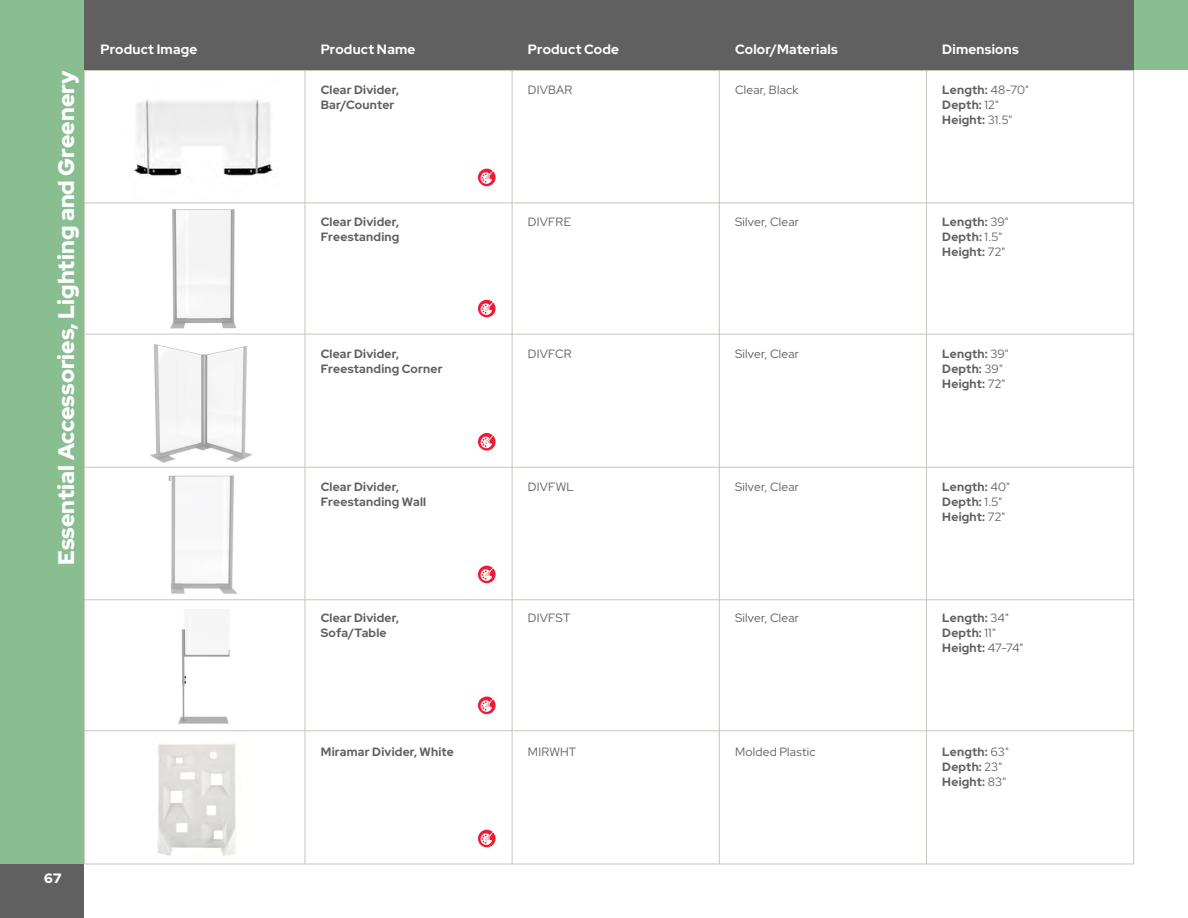
<style>
.page{position:relative;width:1188px;height:918px;background:#fff}
.page>*{position:absolute;margin:0;border:0;box-sizing:border-box;transform-origin:0 0}
.t1{font:900 22.5px "Red Hat Display";color:#fff}
.t2{font:700 13.5px "Red Hat Display";letter-spacing:.015em;color:#fff}
.t3{font:900 13.5px "Red Hat Display";color:#fff}
.t4{font:700 12px/15px "Red Hat Display";letter-spacing:.02em;color:#606060}
.t5{font:12px "Red Hat Display";letter-spacing:.02em;color:#606060}
.s1{font-weight:400}
</style>
<div class="page">
<img style="left:144px;top:731px;width:109px;height:133px">
<img style="left:133px;top:99px;width:140px;height:77px">
<img style="left:138px;top:203px;width:131px;height:131px">
<img style="left:138px;top:475px;width:131px;height:249px">
<img style="left:150px;top:344px;width:102px;height:119px">
<hr style="left:305px;top:70px;width:1px;height:794px;background:#c8c5bb">
<hr style="left:512px;top:70px;width:1px;height:794px;background:#c8c5bb">
<hr style="left:719px;top:70px;width:1px;height:794px;background:#c8c5bb">
<hr style="left:926px;top:70px;width:1px;height:794px;background:#c8c5bb">
<hr style="left:1133px;top:70px;width:1px;height:794px;background:#c8c5bb">
<hr style="left:84px;top:70px;width:1px;height:794px;background:#c8c5bb">
<hr style="left:85px;top:334px;width:1049px;height:1px;background:#c8c5bb">
<hr style="left:85px;top:467px;width:1049px;height:1px;background:#c8c5bb">
<hr style="left:85px;top:599px;width:1049px;height:1px;background:#c8c5bb">
<hr style="left:85px;top:202px;width:1049px;height:1px;background:#c8c5bb">
<hr style="left:84px;top:70px;width:1050px;height:1px;background:#c8c5bb">
<hr style="left:85px;top:864px;width:1049px;height:1px;background:#c8c5bb">
<hr style="left:85px;top:730px;width:1049px;height:1px;background:#c8c5bb">
<div style="left:0;top:0;width:84px;height:864px;background:#89be90"></div>
<div style="left:84px;top:0;width:1050px;height:70px;background:#606060"></div>
<div style="left:1134px;top:0;width:54px;height:70px;background:#89be90"></div>
<div style="left:0;top:864px;width:84px;height:54px;background:#606060"></div>
<svg style="left:478px;top:433px;width:18px;height:18px"></svg>
<svg style="left:480px;top:435px;width:13px;height:13px"></svg>
<div style="left:478px;top:566px;width:18px;height:17px;background:#ed1b36;border-radius:50%"></div>
<svg style="left:480px;top:568px;width:13px;height:13px"></svg>
<div style="left:478px;top:697px;width:18px;height:17px;background:#ed1b36;border-radius:50%"></div>
<svg style="left:480px;top:699px;width:13px;height:13px"></svg>
<div style="left:478px;top:169px;width:18px;height:17px;background:#ed1b36;border-radius:50%"></div>
<svg style="left:480px;top:171px;width:13px;height:13px"></svg>
<svg style="left:478px;top:300px;width:18px;height:17px"></svg>
<svg style="left:480px;top:302px;width:13px;height:13px"></svg>
<svg style="left:478px;top:830px;width:18px;height:17px"></svg>
<svg style="left:480px;top:832px;width:13px;height:13px"></svg>
<h1 class="t1" style="left:52px;top:565px;width:496px;rotate:-90deg">Essential Accessories, Lighting and Greenery</h1>
<p class="t2" style="left:100px;top:40px;width:98px">Product Image</p>
<p class="t2" style="left:321px;top:40px;width:96px">Product Name</p>
<p class="t2" style="left:528px;top:40px;width:93px">Product Code</p>
<p class="t2" style="left:735px;top:40px;width:104px">Color/Materials</p>
<p class="t2" style="left:942px;top:40px;width:78px">Dimensions</p>
<p class="t4" style="left:321px;top:82px;width:80px">Clear Divider,<br>Bar/Counter</p>
<p class="t5" style="left:528px;top:82px;width:46px">DIVBAR</p>
<p class="t5" style="left:735px;top:82px;width:65px">Clear, Black</p>
<p class="t4" style="left:942px;top:82px;width:88px">Length: <span class="s1">48-70"<br></span>Depth: <span class="s1">12"<br></span>Height: <span class="s1">31.5"</span></p>
<p class="t4" style="left:321px;top:214px;width:80px">Clear Divider,<br>Freestanding</p>
<p class="t5" style="left:528px;top:214px;width:45px">DIVFRE</p>
<p class="t5" style="left:735px;top:214px;width:65px">Silver, Clear</p>
<p class="t4" style="left:942px;top:214px;width:68px">Length: <span class="s1">39"<br></span>Depth: <span class="s1">1.5"<br></span>Height: <span class="s1">72"</span></p>
<p class="t4" style="left:321px;top:346px;width:123px">Clear Divider,<br>Freestanding Corner</p>
<p class="t5" style="left:528px;top:346px;width:45px">DIVFCR</p>
<p class="t5" style="left:735px;top:346px;width:65px">Silver, Clear</p>
<p class="t4" style="left:942px;top:346px;width:68px">Length: <span class="s1">39"<br></span>Depth: <span class="s1">39"<br></span>Height: <span class="s1">72"</span></p>
<p class="t4" style="left:321px;top:479px;width:107px">Clear Divider,<br>Freestanding Wall</p>
<p class="t5" style="left:528px;top:479px;width:47px">DIVFWL</p>
<p class="t5" style="left:735px;top:479px;width:65px">Silver, Clear</p>
<p class="t4" style="left:942px;top:479px;width:69px">Length: <span class="s1">40"<br></span>Depth: <span class="s1">1.5"<br></span>Height: <span class="s1">72"</span></p>
<p class="t4" style="left:321px;top:610px;width:80px">Clear Divider,<br>Sofa/Table</p>
<p class="t5" style="left:528px;top:610px;width:44px">DIVFST</p>
<p class="t5" style="left:735px;top:610px;width:65px">Silver, Clear</p>
<p class="t4" style="left:942px;top:610px;width:83px">Length: <span class="s1">34"<br></span>Depth: <span class="s1">11"<br></span>Height: <span class="s1">47-74"</span></p>
<p class="t3" style="left:44px;top:870px;width:19px">67</p>
<p class="t4" style="left:321px;top:744px;width:135px">Miramar Divider, White</p>
<p class="t5" style="left:528px;top:744px;width:50px">MIRWHT</p>
<p class="t5" style="left:735px;top:744px;width:82px">Molded Plastic</p>
<p class="t4" style="left:942px;top:744px;width:68px">Length: <span class="s1">63"<br></span>Depth: <span class="s1">23"<br></span>Height: <span class="s1">83"</span></p>
</div>
